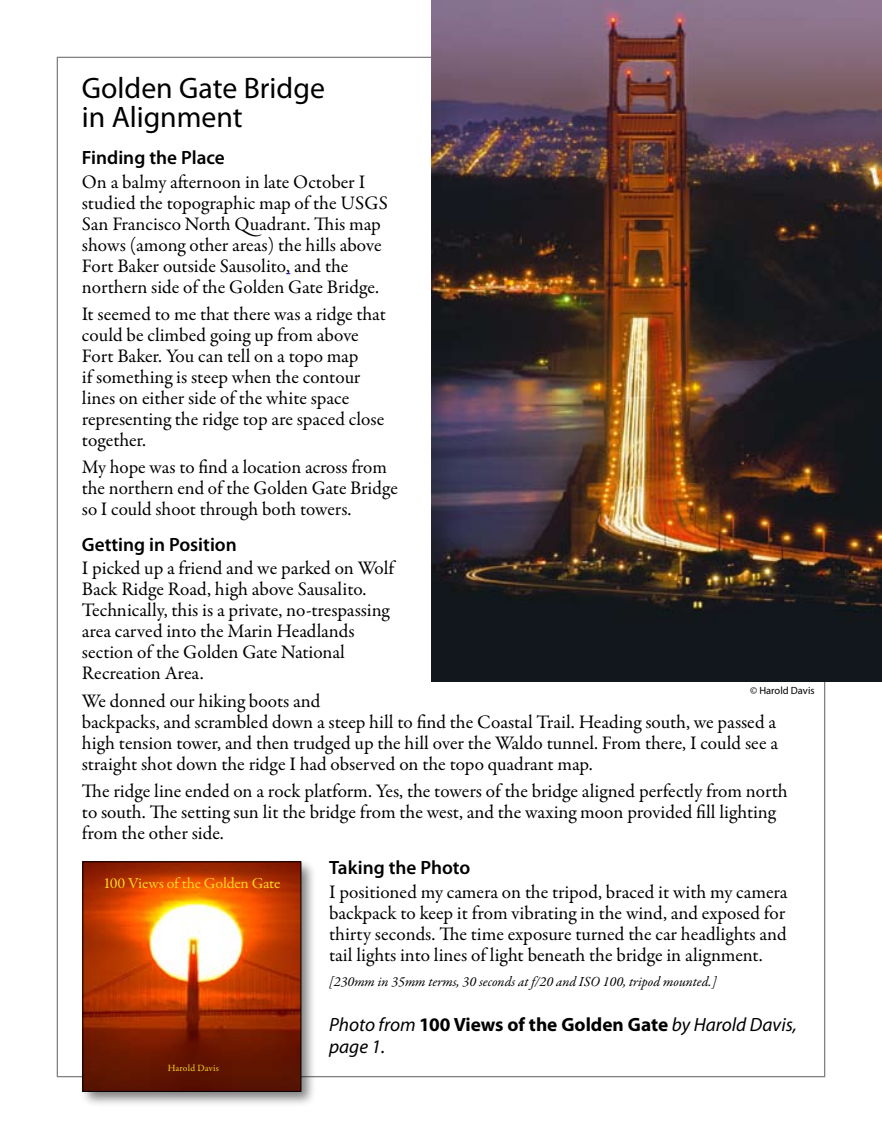
<style>
.page{position:relative;width:882px;height:1134px;background:#fff}
.page>*{position:absolute;margin:0;border:0;box-sizing:border-box;transform-origin:0 0}
.t1{font:29.75px/29.8px "Myriad Pro";color:#000}
.t2{font:19.25px/21px "Garamond Premr Pro";color:#000}
.t3{font:italic 19.25px/22.8px "Myriad Pro";color:#000}
.t4{font:600 19.25px "Myriad Pro";color:#000}
.t5{font:15.22px "Garamond Premr Pro";letter-spacing:-.015em;color:#fad822;scale:1.05 1}
.t6{font:italic 14px "Garamond Premr Pro";color:#000}
.t7{font:10.5px "Myriad Pro";color:#000}
.t8{font:9.62px "Garamond Premr Pro";letter-spacing:.02em;color:#fad822}
.s1{font-weight:700;font-style:normal}
</style>
<div class="page">
<img style="left:432px;top:0;width:450px;height:681px">
<div style="left:80px;top:859px;width:239px;height:249px;background:#000;opacity:.5"></div>
<img style="left:85px;top:864px;width:214px;height:225px">
<h1 class="t1" style="left:82px;top:72px;width:245px">Golden Gate Bridge in Alignment</h1>
<p class="t4" style="left:82px;top:146px;width:144px">Finding the Place</p>
<p class="t2" style="left:82px;top:172px;width:307px">On a balmy afternoon in late October I studied the topographic map of the USGS San Francisco North Quadrant. This map shows (among other areas) the hills above Fort Baker outside Sausolito, and the northern side of the Golden Gate Bridge.</p>
<p class="t2" style="left:82px;top:304px;width:305px">It seemed to me that there was a ridge that could be climbed going up from above Fort Baker. You can tell on a topo map<br>if something is steep when the contour lines on either side of the white space representing the ridge top are spaced close together.</p>
<p class="t2" style="left:82px;top:457px;width:317px">My hope was to find a location across from the northern end of the Golden Gate Bridge so I could shoot through both towers.</p>
<p class="t4" style="left:82px;top:532px;width:156px">Getting in Position</p>
<p class="t2" style="left:82px;top:558px;width:314px">I picked up a friend and we parked on Wolf Back Ridge Road, high above Sausalito.<br>Technically, this is a private, no-trespassing area carved into the Marin Headlands section of the Golden Gate National Recreation Area.</p>
<p class="t2" style="left:82px;top:690px;width:698px">We donned our hiking boots and<br>backpacks, and scrambled down a steep hill to find the Coastal Trail. Heading south, we passed a high tension tower, and then trudged up the hill over the Waldo tunnel. From there, I could see a straight shot down the ridge I had observed on the topo quadrant map.</p>
<p class="t2" style="left:82px;top:781px;width:707px">The ridge line ended on a rock platform. Yes, the towers of the bridge aligned perfectly from north to south. The setting sun lit the bridge from the west, and the waxing moon provided fill lighting from the other side.</p>
<p class="t4" style="left:329px;top:855px;width:143px">Taking the Photo</p>
<p class="t2" style="left:329px;top:882px;width:460px;text-align:justify">I positioned my camera on the tripod, braced it with my camera backpack to keep it from vibrating in the wind, and exposed for thirty seconds. The time exposure turned the car headlights and tail lights into lines of light beneath the bridge in alignment.</p>
<p class="t6" style="left:329px;top:973px;width:389px">[230mm in 35mm terms, 30 seconds at f/20 and ISO 100, tripod mounted.]</p>
<p class="t3" style="left:329px;top:1013px;width:469px">Photo from <span class="s1">100 Views of the Golden Gate</span> by Harold Davis, page 1.</p>
<p class="t7" style="left:750px;top:684px;width:66px">© Harold Davis</p>
<p class="t5" style="left:103px;top:874px;width:170px">100 Views of the Golden Gate</p>
<p class="t8" style="left:168px;top:1062px;width:53px">Harold Davis</p>
</div>
